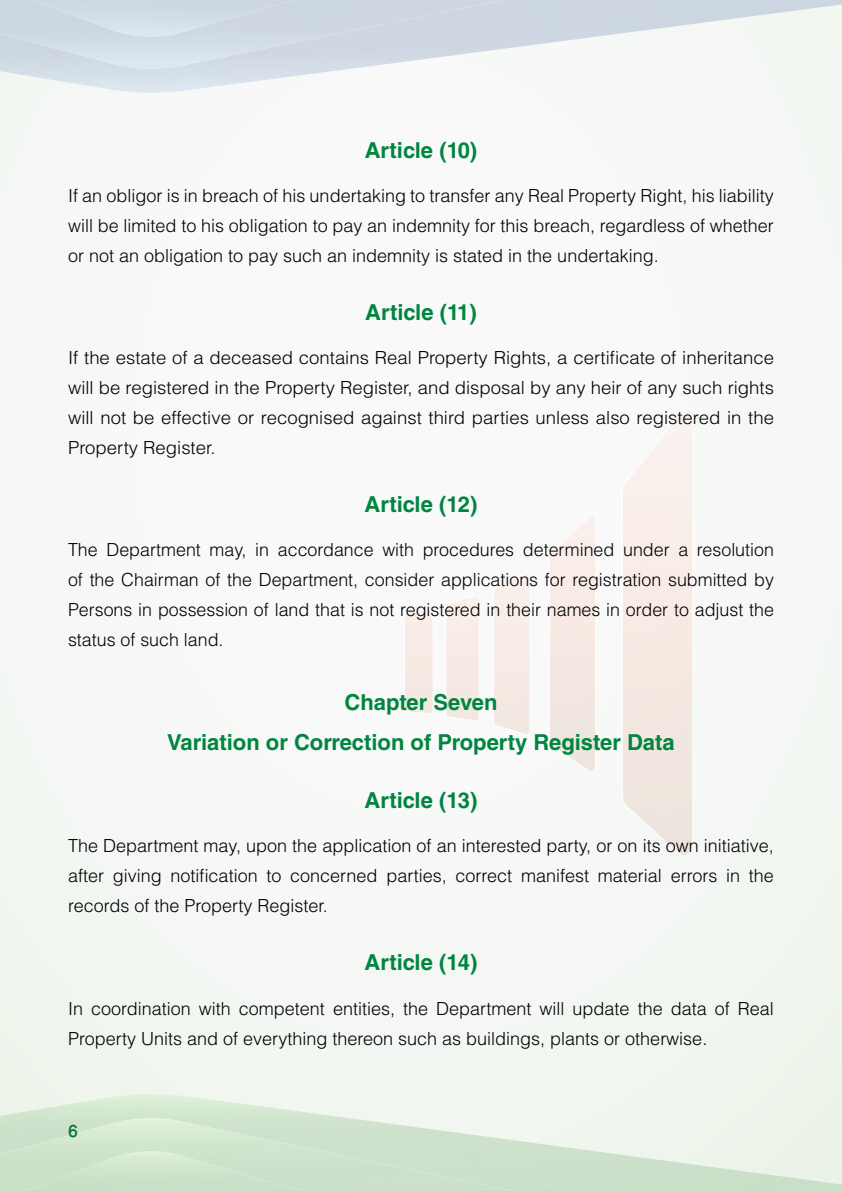
<style>
.page{position:relative;width:842px;height:1191px;background:#fff}
.page>*{position:absolute;margin:0;border:0;box-sizing:border-box;transform-origin:0 0}
.t1{font:500 24px "Win Soft Pro";color:#00723b}
.t2{font:700 22px/40.8px "Helvetica LT Std";color:#00853f;text-align:center}
.t3{font:300 18px/30px "Helvetica LT Std";color:#000;text-align:justify}
</style>
<div class="page">
<div style="left:0;top:93px;width:842px;height:1000px;background:#f7f8f6"></div>
<img style="left:0;top:1118px;width:152px;height:40px">
<div style="left:0;top:1151px;width:141px;height:40px;background:#cbe1c9"></div>
<img style="left:0;top:37px;width:142px;height:31px">
<img style="left:0;top:0;width:151px;height:37px">
<svg style="left:446px;top:595px;width:34px;height:126px;background:#f7ece7"></svg>
<img style="left:494px;top:574px;width:2px;height:160px">
<svg style="left:496px;top:572px;width:35px;height:163px;background:#f7ece7"></svg>
<img style="left:623px;top:410px;width:8px;height:445px">
<svg style="left:631px;top:408px;width:62px;height:448px;background:#f5ebe6"></svg>
<img style="left:550px;top:516px;width:4px;height:255px">
<svg style="left:554px;top:515px;width:42px;height:257px;background:#f5ebe5"></svg>
<svg style="left:403px;top:608px;width:31px;height:106px;background:#f7ece7"></svg>
<p class="t2" style="left:365px;top:129px;width:114px">Article (10)</p>
<p class="t3" style="left:68px;top:180px;width:707px">If an obligor is in breach of his undertaking to transfer any Real Property Right, his liability will be limited to his obligation to pay an indemnity for this breach, regardless of whether or not an obligation to pay such an indemnity is stated in the undertaking.</p>
<p class="t2" style="left:365px;top:291px;width:113px">Article (11)</p>
<p class="t3" style="left:68px;top:342px;width:707px">If the estate of a deceased contains Real Property Rights, a certificate of inheritance will be registered in the Property Register, and disposal by any heir of any such rights will not be effective or recognised against third parties unless also registered in the Property Register.</p>
<p class="t2" style="left:364px;top:483px;width:114px">Article (12)</p>
<p class="t3" style="left:68px;top:534px;width:707px">The Department may, in accordance with procedures determined under a resolution of the Chairman of the Department, consider applications for registration submitted by Persons in possession of land that is not registered in their names in order to adjust the status of such land.</p>
<p class="t2" style="left:167px;top:681px;width:509px">Chapter Seven<br>Variation or Correction of Property Register Data</p>
<p class="t2" style="left:364px;top:779px;width:114px">Article (13)</p>
<p class="t3" style="left:68px;top:831px;width:707px">The Department may, upon the application of an interested party, or on its own initiative, after giving notification to concerned parties, correct manifest material errors in the records of the Property Register.</p>
<p class="t2" style="left:364px;top:941px;width:114px">Article (14)</p>
<p class="t3" style="left:68px;top:993px;width:707px">In coordination with competent entities, the Department will update the data of Real<br>Property Units and of everything thereon such as buildings, plants or otherwise.</p>
<h1 class="t1" style="left:68px;top:1113px;width:11px">6</h1>
</div>
